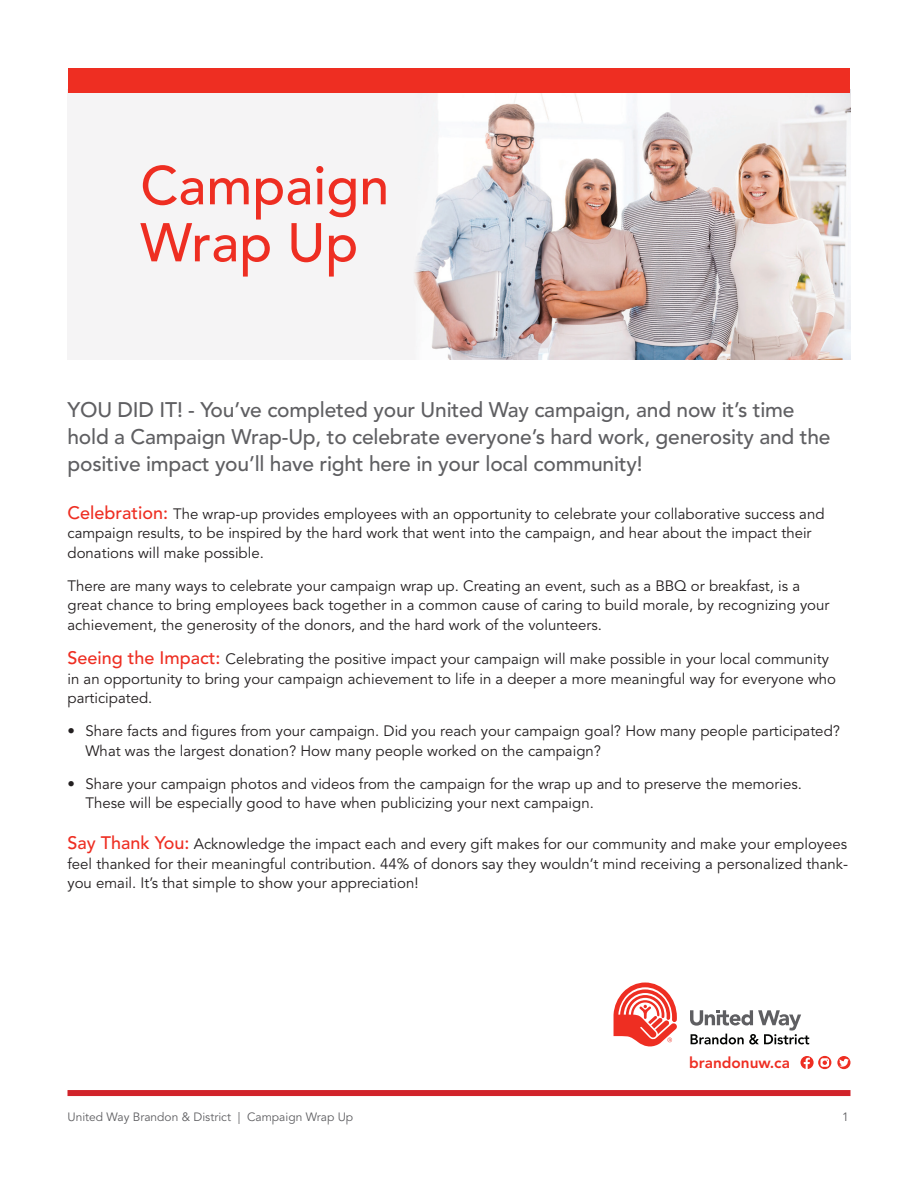
<style>
.page{position:relative;width:918px;height:1188px;background:#fff}
.page>*{position:absolute;margin:0;border:0;box-sizing:border-box;transform-origin:0 0}
.t1{font:500 54px/57px "Avenir LT Std";color:#ee2e22}
.t2{font:500 21px/27px "Avenir LT Std";letter-spacing:-.01em;color:#5f5f62}
.t3{font:800 15.3px "Avenir LT Std";color:#ee2e22}
.t4{font:15px/19.5px "Avenir LT Std";color:#231f20}
.t5{font:12px "Avenir LT Std";color:#5f5f62}
.s1{font-weight:500;font-size:18px;color:#ee2e22}
</style>
<div class="page">
<img style="left:68px;top:93px;width:782px;height:267px">
<div style="left:68px;top:68px;width:782px;height:25px;background:#ee2e22"></div>
<div style="left:68px;top:1090px;width:782px;height:6px;background:#d1232a"></div>
<svg style="left:614px;top:983px;width:63px;height:63px"></svg>
<svg style="left:690px;top:1010px;width:119px;height:35px"></svg>
<svg style="left:837px;top:1056px;width:13px;height:13px"></svg>
<svg style="left:800px;top:1056px;width:31px;height:13px"></svg>
<h1 class="t1" style="left:140px;top:158px;width:251px">Campaign<br>Wrap Up</h1>
<h2 class="t2" style="left:68px;top:396px;width:765px">You Did It! - You’ve completed your United Way campaign, and now it’s time hold a Campaign Wrap-Up, to celebrate everyone’s hard work, generosity and the positive impact you’ll have right here in your local community!</h2>
<p class="t4" style="left:68px;top:504px;width:759px"><span class="s1">Celebration:</span> The wrap-up provides employees with an opportunity to celebrate your collaborative success and campaign results, to be inspired by the hard work that went into the campaign, and hear about the impact their donations will make possible.</p>
<p class="t4" style="left:68px;top:576px;width:764px">There are many ways to celebrate your campaign wrap up. Creating an event, such as a BBQ or breakfast, is a great chance to bring employees back together in a common cause of caring to build morale, by recognizing your achievement, the generosity of the donors, and the hard work of the volunteers.</p>
<p class="t4" style="left:68px;top:650px;width:770px"><span class="s1">Seeing the I mpact:</span> Celebrating the positive impact your campaign will make possible in your local community in an opportunity to bring your campaign achievement to life in a deeper a more meaningful way for everyone who participated.</p>
<p class="t4" style="left:86px;top:722px;width:756px;text-indent:-18px">• Share facts and figures from your campaign. Did you reach your campaign goal? How many people participated?<br>What was the largest donation? How many people worked on the campaign?</p>
<p class="t4" style="left:86px;top:774px;width:718px;text-indent:-18px">• Share your campaign photos and videos from the campaign for the wrap up and to preserve the memories.<br>These will be especially good to have when publicizing your next campaign.</p>
<p class="t4" style="left:67px;top:835px;width:782px;text-align:justify"><span class="s1">Say Thank You:</span> Acknowledge the impact each and every gift makes for our community and make your employees feel thanked for their meaningful contribution. 44% of donors say they wouldn’t mind receiving a personalized thank&shy;you email. It’s that simple to show your appreciation!</p>
<p class="t3" style="left:689px;top:1054px;width:102px">brandonuw.ca</p>
<p class="t5" style="left:68px;top:1109px;width:287px">United Way Brandon &amp; District | Campaign Wrap Up</p>
<p class="t5" style="left:842px;top:1109px;width:8px">1</p>
</div>
